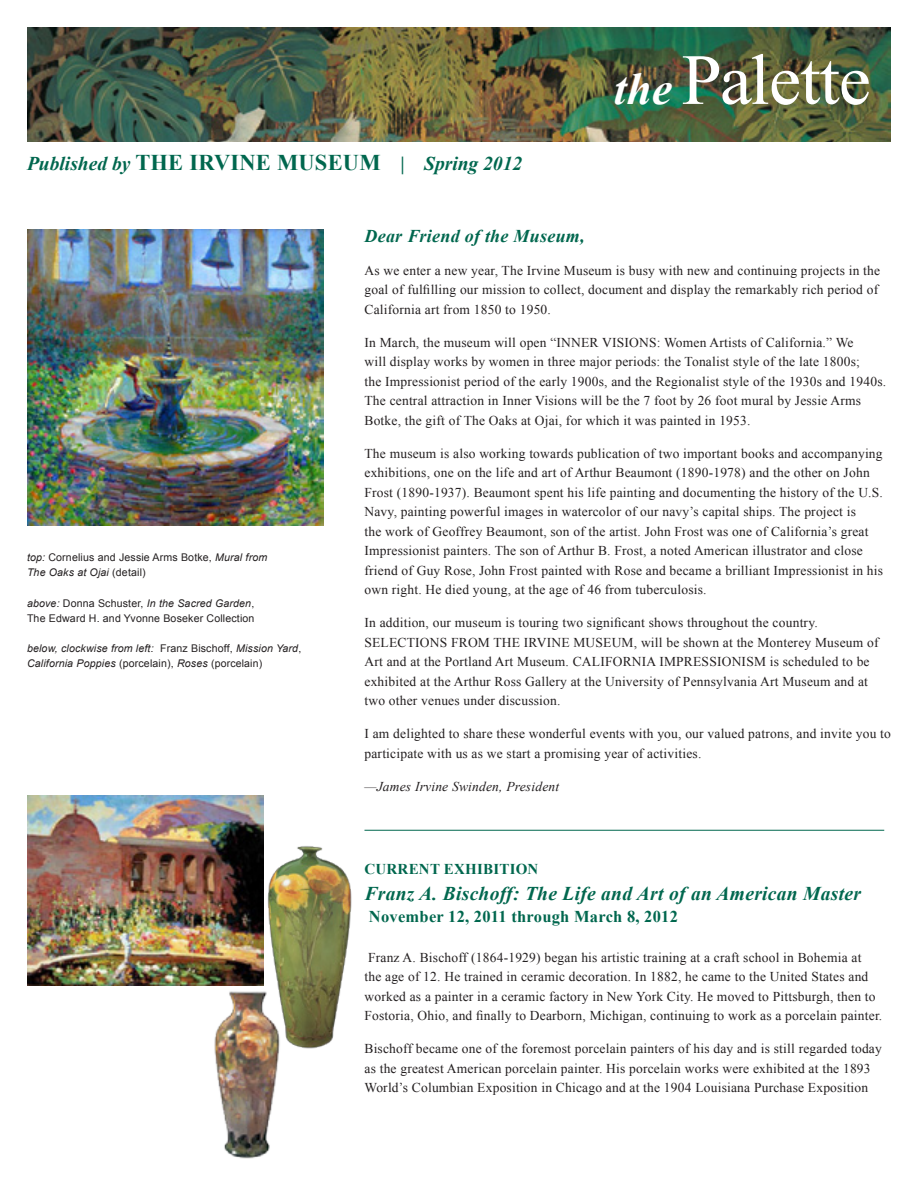
<style>
.page{position:relative;width:918px;height:1188px;background:#fff}
.page>*{position:absolute;margin:0;border:0;box-sizing:border-box;transform-origin:0 0}
.t1{font:72px "Times New Roman";letter-spacing:-.01em;color:#fff}
.t2{font:italic 700 19.5px "Times New Roman";letter-spacing:.015em;color:#00674e}
.t3{font:italic 700 18px "Times New Roman";letter-spacing:.015em;color:#00674e}
.t4{font:700 16.5px "Times New Roman";letter-spacing:.015em;color:#00674e}
.t5{font:700 15px "Times New Roman";letter-spacing:.015em;color:#00674e}
.t6{font:13.5px/19.5px "Times New Roman";letter-spacing:.015em;color:#231f20}
.t7{font:italic 13.5px "Times New Roman";letter-spacing:.015em;color:#231f20}
.t8{font:10.65px/15.1px "Arial";letter-spacing:.015em;color:#231f20}
.t9{font:italic 10.65px/15.1px "Arial";letter-spacing:.015em;color:#231f20}
.s1{font-style:normal;font-size:22.5px}
.s2{font-weight:700;font-style:italic;font-size:45px}
.s3{font-style:italic}
.s4{font-style:normal}
.s5{font-style:normal;font-size:10.5px}
</style>
<div class="page">
<img style="left:27px;top:27px;width:864px;height:115px">
<img style="left:27px;top:795px;width:236px;height:190px">
<img style="left:27px;top:230px;width:297px;height:296px">
<hr style="left:364px;top:830px;width:520px;height:1px;background:#00674e">
<img style="left:258px;top:837px;width:94px;height:212px">
<img style="left:214px;top:986px;width:70px;height:173px">
<h2 class="t2" style="left:27px;top:150px;width:497px">Published by <span class="s1">THE IRVINE MUSEUM</span> | Spring 2012</h2>
<h1 class="t1" style="left:614px;top:31px;width:258px"><span class="s2">the</span> Palette</h1>
<p class="t8" style="left:27px;top:550px;width:242px"><span class="s3">top:</span> Cornelius and Jessie Arms Botke, <span class="s3">Mural from<br>The Oaks at Ojai</span> (detail)</p>
<p class="t8" style="left:27px;top:595px;width:229px"><span class="s3">above:</span> Donna Schuster, <span class="s3">In the Sacred Garden</span>,<br>The Edward H. and Yvonne Boseker Collection</p>
<p class="t9" style="left:27px;top:641px;width:276px">below, clockwise from left: <span class="s4">Franz Bischoff,</span> Mission Yard<span class="s4">,<br></span>California Poppies <span class="s4">(porcelain),</span> Roses <span class="s5">(porcelain)</span></p>
<h3 class="t3" style="left:364px;top:223px;width:222px">Dear Friend of the Museum,</h3>
<p class="t6" style="left:364px;top:260px;width:517px">As we enter a new year, The Irvine Museum is busy with new and continuing projects in the goal of fulfilling our mission to collect, document and display the remarkably rich period of<br>California art from 1850 to 1950.</p>
<p class="t6" style="left:364px;top:332px;width:523px">In March, the museum will open “INNER VISIONS: Women Artists of California.” We<br>will display works by women in three major periods: the Tonalist style of the late 1800s;<br>the Impressionist period of the early 1900s, and the Regionalist style of the 1930s and 1940s.<br>The central attraction in Inner Visions will be the 7 foot by 26 foot mural by Jessie Arms Botke, the gift of The Oaks at Ojai, for which it was painted in 1953.</p>
<p class="t6" style="left:364px;top:443px;width:520px">The museum is also working towards publication of two important books and accompanying exhibitions, one on the life and art of Arthur Beaumont (1890-1978) and the other on John Frost (1890-1937). Beaumont spent his life painting and documenting the history of the U.S.<br>Navy, painting powerful images in watercolor of our navy’s capital ships. The project is<br>the work of Geoffrey Beaumont, son of the artist. John Frost was one of California’s great Impressionist painters. The son of Arthur B. Frost, a noted American illustrator and close friend of Guy Rose, John Frost painted with Rose and became a brilliant Impressionist in his own right. He died young, at the age of 46 from tuberculosis.</p>
<p class="t6" style="left:364px;top:613px;width:516px">In addition, our museum is touring two significant shows throughout the country.<br>SELECTIONS FROM THE IRVINE MUSEUM, will be shown at the Monterey Museum of Art and at the Portland Art Museum. CALIFORNIA IMPRESSIONISM is scheduled to be exhibited at the Arthur Ross Gallery at the University of Pennsylvania Art Museum and at two other venues under discussion.</p>
<p class="t6" style="left:364px;top:724px;width:528px">I am delighted to share these wonderful events with you, our valued patrons, and invite you to participate with us as we start a promising year of activities.</p>
<p class="t7" style="left:364px;top:777px;width:196px">—James Irvine Swinden, President</p>
<p class="t5" style="left:364px;top:859px;width:175px">CURRENT EXHIBITION</p>
<h2 class="t2" style="left:364px;top:880px;width:498px">Franz A. Bischoff: The Life and Art of an American Master</h2>
<p class="t4" style="left:369px;top:905px;width:311px">November 12, 2011 through March 8, 2012</p>
<p class="t6" style="left:364px;top:947px;width:519px">Franz A. Bischoff (1864-1929) began his artistic training at a craft school in Bohemia at<br>the age of 12. He trained in ceramic decoration. In 1882, he came to the United States and worked as a painter in a ceramic factory in New York City. He moved to Pittsburgh, then to Fostoria, Ohio, and finally to Dearborn, Michigan, continuing to work as a porcelain painter.</p>
<p class="t6" style="left:364px;top:1039px;width:519px">Bischoff became one of the foremost porcelain painters of his day and is still regarded today as the greatest American porcelain painter. His porcelain works were exhibited at the 1893<br>World’s Columbian Exposition in Chicago and at the 1904 Louisiana Purchase Exposition</p>
</div>
